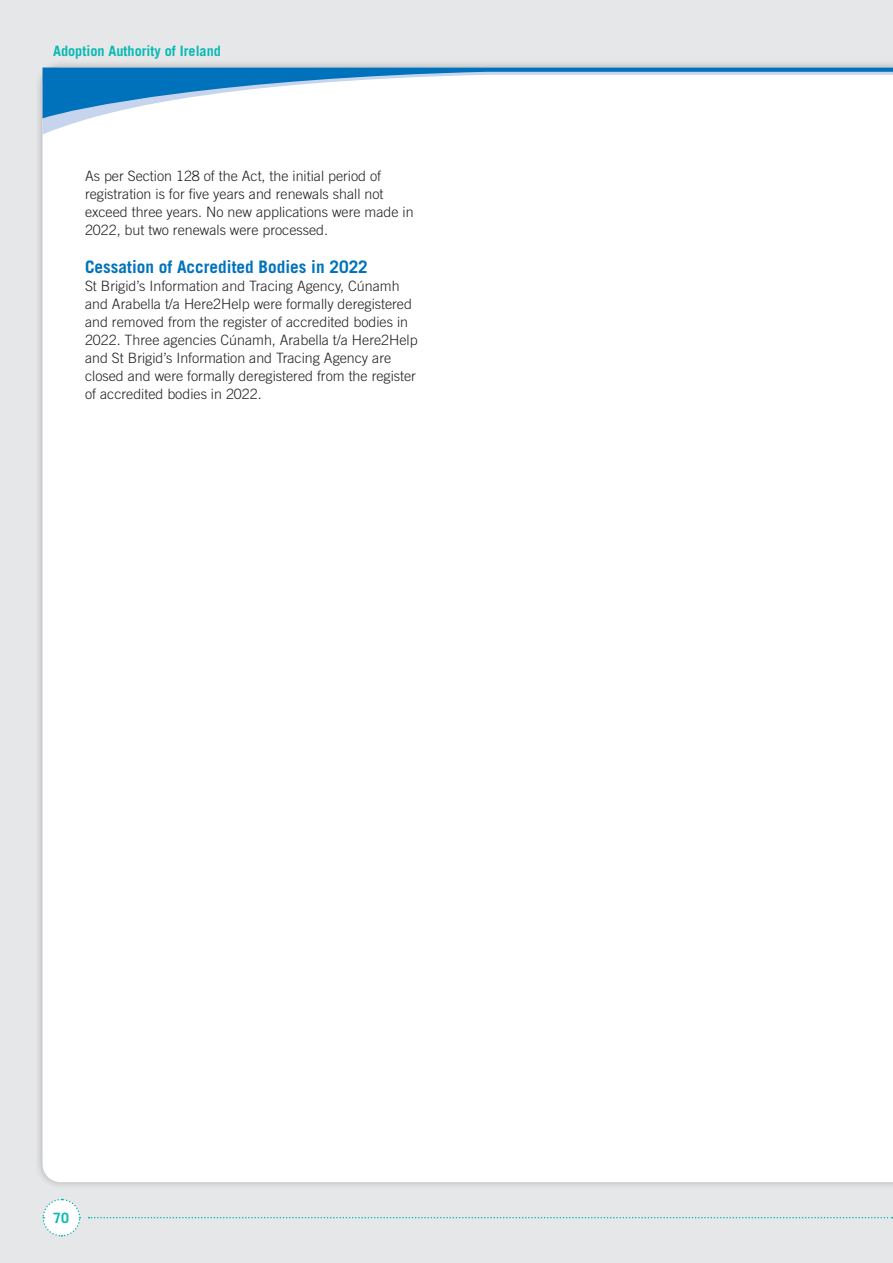
<style>
.page{position:relative;width:893px;height:1263px;background:#e6e7e9}
.page>*{position:absolute;margin:0;border:0;box-sizing:border-box;transform-origin:0 0}
.t1{font:700 17.25px "Trade Gothic";color:#0072bc}
.t2{font:300 14.25px/18px "Trade Gothic";color:#231f20}
.t3{font:700 14.25px "Trade Gothic";color:#08b9b2}
</style>
<div class="page">
<div style="left:43px;top:134px;width:850px;height:1048px;background:#fff"></div>
<div style="left:43px;top:118px;width:850px;height:16px;background:#fff"></div>
<svg style="left:43px;top:68px;width:850px;height:50px;background:#bcd9ed"></svg>
<svg style="left:42px;top:1198px;width:39px;height:39px"></svg>
<div style="left:89px;top:403px;width:804px;height:816px;background:#fff"></div>
<p class="t3" style="left:53px;top:42px;width:169px">Adoption Authority of Ireland</p>
<p class="t2" style="left:85px;top:167px;width:330px">As per Section 128 of the Act, the initial period of registration is for five years and renewals shall not exceed three years. No new applications were made in 2022, but two renewals were processed.</p>
<p class="t1" style="left:85px;top:256px;width:284px">Cessation of Accredited Bodies in 2022</p>
<p class="t2" style="left:85px;top:277px;width:334px">St Brigid’s Information and Tracing Agency, Cúnamh and Arabella t/a Here2Help were formally deregistered and removed from the register of accredited bodies in 2022. Three agencies Cúnamh, Arabella t/a Here2Help and St Brigid’s Information and Tracing Agency are closed and were formally deregistered from the register of accredited bodies in 2022.</p>
<p class="t3" style="left:53px;top:1209px;width:17px">70</p>
</div>
